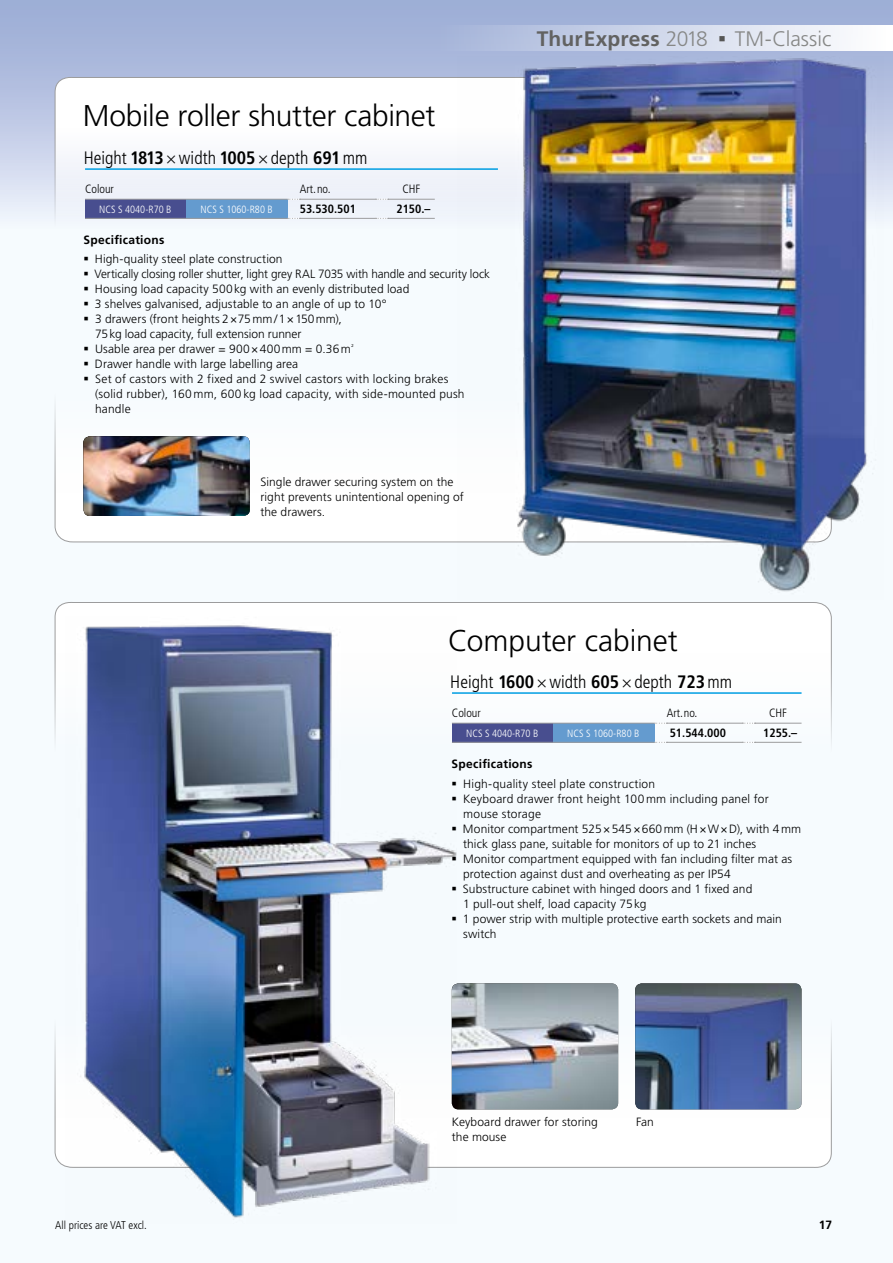
<style>
.page{position:relative;width:893px;height:1263px;background:#fff}
.page>*{position:absolute;margin:0;border:0;box-sizing:border-box;transform-origin:0 0}
.t1{font:300 30px "Frutiger LT Std";letter-spacing:-.01em;color:#000}
.t2{font:700 21px "Frutiger LT Std";letter-spacing:.01em;color:#626261}
.t3{font:300 21px "Frutiger LT Std";color:#868786}
.t4{font:300 condensed 18px "Frutiger LT Std";color:#000}
.t5{font:300 12px/15px "Frutiger LT Std";letter-spacing:.005em;color:#000}
.t6{font:700 condensed 12px "Frutiger LT Std";color:#000}
.t7{font:300 condensed 12px "Frutiger LT Std";color:#000}
.t8{font:700 12px "Frutiger LT Std";letter-spacing:.025em;color:#000}
.t9{font:300 condensed 11.25px "Frutiger LT Std";color:#000}
.t10{font:300 condensed 10.5px "Frutiger LT Std";color:#fff}
.s1{font-weight:700}
.s2{font-weight:300;color:#868786}
</style>
<div class="page">
<div style="left:0;top:421px;width:893px;height:842px;background:#f0f9fe"></div>
<svg style="left:0;top:0;width:893px;height:229px;background:#abb9dc"></svg>
<div style="left:425px;top:26px;width:468px;height:25px;background:linear-gradient(to right,#a2b2d8,#fff)"></div>
<svg style="left:54px;top:75px;width:404px;height:154px"></svg>
<svg style="left:54px;top:997px;width:778px;height:171px"></svg>
<div style="left:54px;top:602px;width:778px;height:141px;background:#fefefe"></div>
<div style="left:54px;top:395px;width:404px;height:148px;background:#fcfefe"></div>
<hr style="left:85px;top:168px;width:413px;height:2px;background:#009ee3">
<div style="left:85px;top:199px;width:102px;height:19px;background:#484e8f"></div>
<div style="left:186px;top:199px;width:102px;height:19px;background:#649bcf"></div>
<hr style="left:452px;top:692px;width:349px;height:2px;background:#009ee3">
<div style="left:452px;top:723px;width:101px;height:20px;background:#484e8f"></div>
<div style="left:553px;top:723px;width:101px;height:20px;background:#649bcf"></div>
<img style="left:65px;top:617px;width:392px;height:601px">
<img style="left:458px;top:56px;width:425px;height:536px">
<img style="left:452px;top:983px;width:166px;height:126px">
<img style="left:635px;top:983px;width:166px;height:126px">
<img style="left:0;top:51px;width:1px;height:572px">
<hr style="left:452px;top:723px;width:202px;height:1px;background:#9c9c9d">
<hr style="left:452px;top:742px;width:202px;height:1px;background:#9c9c9d">
<hr style="left:667px;top:723px;width:76px;height:1px;background:#9c9c9d">
<hr style="left:667px;top:742px;width:76px;height:1px;background:#9c9c9d">
<svg style="left:654px;top:723px;width:13px;height:1px"></svg>
<svg style="left:654px;top:742px;width:13px;height:1px"></svg>
<hr style="left:85px;top:199px;width:202px;height:1px;background:#9c9c9d">
<hr style="left:85px;top:218px;width:202px;height:1px;background:#9c9c9d">
<hr style="left:300px;top:199px;width:76px;height:1px;background:#9c9c9d">
<hr style="left:300px;top:218px;width:76px;height:1px;background:#9c9c9d">
<svg style="left:287px;top:199px;width:13px;height:1px"></svg>
<svg style="left:287px;top:218px;width:13px;height:1px"></svg>
<img style="left:83px;top:436px;width:167px;height:80px">
<hr style="left:388px;top:199px;width:47px;height:1px;background:#9c9c9d">
<hr style="left:388px;top:218px;width:47px;height:1px;background:#9c9c9d">
<svg style="left:376px;top:199px;width:12px;height:1px"></svg>
<svg style="left:376px;top:218px;width:12px;height:1px"></svg>
<hr style="left:755px;top:723px;width:46px;height:1px;background:#9c9c9d">
<hr style="left:755px;top:742px;width:46px;height:1px;background:#9c9c9d">
<svg style="left:742px;top:723px;width:13px;height:1px"></svg>
<svg style="left:742px;top:742px;width:13px;height:1px"></svg>
<svg style="left:452px;top:781px;width:4px;height:4px"></svg>
<svg style="left:452px;top:796px;width:4px;height:4px"></svg>
<svg style="left:452px;top:826px;width:4px;height:4px"></svg>
<svg style="left:452px;top:856px;width:4px;height:4px"></svg>
<svg style="left:452px;top:886px;width:4px;height:4px"></svg>
<svg style="left:452px;top:916px;width:4px;height:4px"></svg>
<h1 class="t1" style="left:83px;top:99px;width:354px">Mobile roller shutter cabinet</h1>
<h3 class="t4" style="left:84px;top:148px;width:285px">Height <span class="s1">1813</span>×width <span class="s1">1005</span>×depth <span class="s1">691</span>mm</h3>
<p class="t7" style="left:85px;top:182px;width:30px">Colour</p>
<p class="t7" style="left:300px;top:182px;width:32px">Art.no.</p>
<p class="t7" style="left:402px;top:182px;width:19px">CHF</p>
<p class="t6" style="left:396px;top:202px;width:36px">2150.–</p>
<p class="t6" style="left:300px;top:202px;width:58px">53.530.501</p>
<p class="t10" style="left:99px;top:203px;width:74px">NCS S 4040-R70 B</p>
<p class="t10" style="left:201px;top:203px;width:74px">NCS S 1060-R80 B</p>
<p class="t8" style="left:83px;top:233px;width:83px">Specifications</p>
<p class="t5" style="left:94px;top:252px;width:397px">High-quality steel plate construction<br>Vertically closing roller shutter, light grey RAL 7035 with handle and security lock Housing load capacity 500kg with an evenly distributed load<br>3 shelves galvanised, adjustable to an angle of up to 10°<br>3 drawers (front heights 2×75mm/1×150mm),<br>75kg load capacity, full extension runner<br>Usable area per drawer = 900×400mm = 0.36m<sup>²<br></sup>Drawer handle with large labelling area<br>Set of castors with 2 fixed and 2 swivel castors with locking brakes<br>(solid rubber), 160 mm, 600 kg load capacity, with side-mounted push handle</p>
<p class="t5" style="left:260px;top:474px;width:205px">Single drawer securing system on the right prevents unintentional opening of the drawers.</p>
<h2 class="t2" style="left:537px;top:26px;width:173px">ThurExpress <span class="s2">2018</span></h2>
<h2 class="t3" style="left:719px;top:26px;width:114px"><sup>■</sup> TM-Classic</h2>
<h1 class="t1" style="left:448px;top:624px;width:231px">Computer cabinet</h1>
<h3 class="t4" style="left:450px;top:672px;width:283px">Height <span class="s1">1600</span>×width <span class="s1">605</span>×depth <span class="s1">723</span>mm</h3>
<p class="t7" style="left:452px;top:706px;width:30px">Colour</p>
<p class="t7" style="left:667px;top:706px;width:32px">Art.no.</p>
<p class="t7" style="left:769px;top:706px;width:19px">CHF</p>
<p class="t10" style="left:466px;top:727px;width:74px">NCS S 4040-R70 B</p>
<p class="t10" style="left:567px;top:727px;width:74px">NCS S 1060-R80 B</p>
<p class="t6" style="left:670px;top:726px;width:58px">51.544.000</p>
<p class="t6" style="left:763px;top:726px;width:36px">1255.–</p>
<p class="t8" style="left:451px;top:757px;width:83px">Specifications</p>
<p class="t5" style="left:463px;top:776px;width:340px">High-quality steel plate construction<br>Keyboard drawer front height 100 mm including panel for mouse storage<br>Monitor compartment 525×545×660mm (H×W×D), with 4mm thick glass pane, suitable for monitors of up to 21 inches<br>Monitor compartment equipped with fan including filter mat as protection against dust and overheating as per IP54<br>Substructure cabinet with hinged doors and 1 fixed and<br>1 pull-out shelf, load capacity 75kg<br>1 power strip with multiple protective earth sockets and main switch</p>
<p class="t9" style="left:55px;top:1219px;width:93px">All prices are VAT excl.</p>
<p class="t5" style="left:452px;top:1115px;width:148px">Keyboard drawer for storing the mouse</p>
<p class="t5" style="left:636px;top:1115px;width:19px">Fan</p>
<p class="t8" style="left:819px;top:1218px;width:15px">17</p>
</div>
